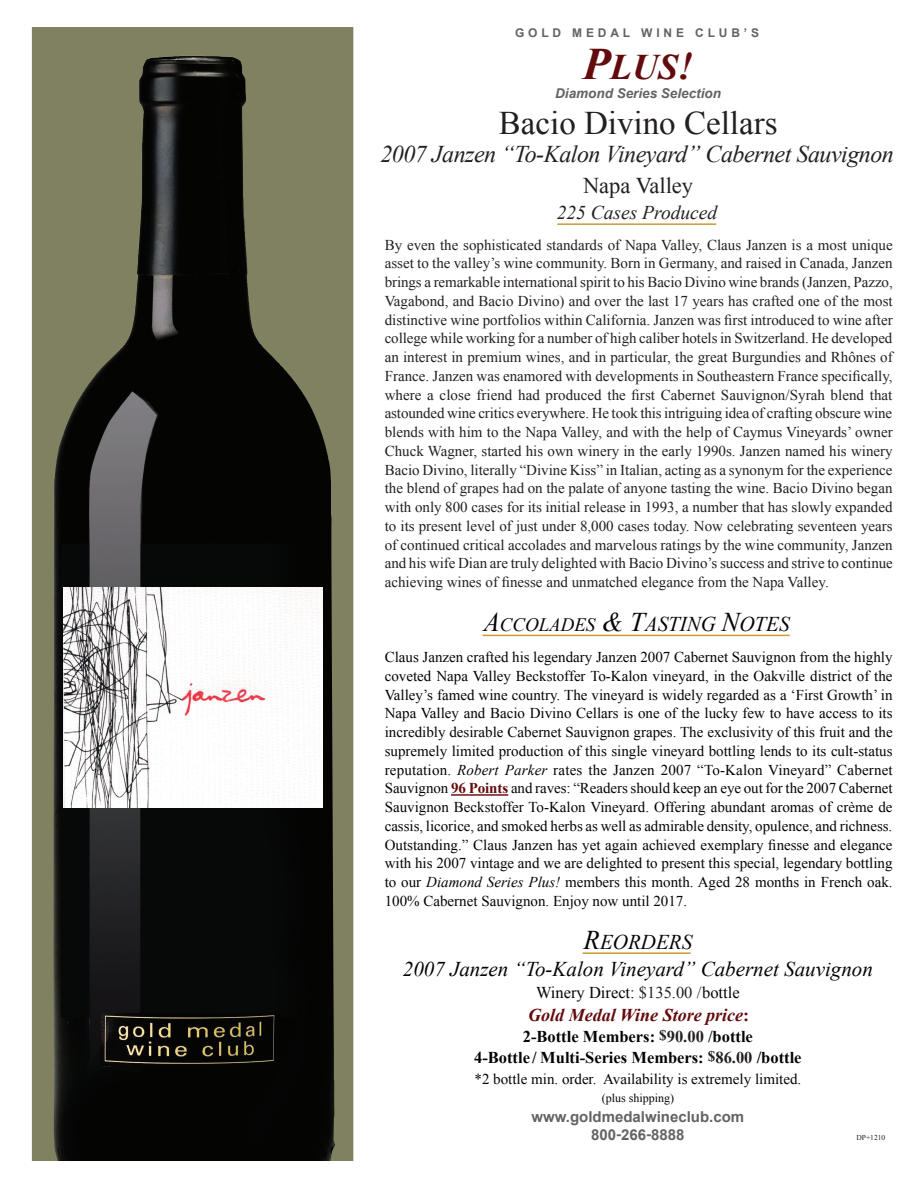
<style>
.page{position:relative;width:918px;height:1188px;background:#fff}
.page>*{position:absolute;margin:0;border:0;box-sizing:border-box;transform-origin:0 0}
.t1{font:italic 700 36px "Times New Roman";color:#630a0c}
.t2{font:33px "Times New Roman";color:#231f20}
.t3{font:italic 24px "Times New Roman";letter-spacing:-.02em;color:#231f20}
.t4{font:22.5px "Times New Roman";color:#231f20}
.t5{font:italic 21px "Times New Roman";color:#040503}
.t6{font:italic 19.5px "Times New Roman";color:#231f20}
.t7{font:italic 700 18px "Times New Roman";color:#630a0c}
.t8{font:700 16.5px "Times New Roman";color:#040503}
.t9{font:16.5px "Times New Roman";color:#040503}
.t10{font:15px/18.8px "Times New Roman";color:#231f20;text-align:justify}
.t11{font:15px/18.8px "Times New Roman";color:#040503;text-align:justify}
.t12{font:700 15px/18px "Arial";color:#636366;text-align:center}
.t13{font:italic 700 13.5px "Arial";color:#636366}
.t14{font:700 12px "Arial";letter-spacing:.32em;color:#636366}
.t15{font:12px "Times New Roman";color:#040503}
.t16{font:7.5px "Times New Roman";color:#231f20}
.s1{font-size:45px}
.s2{font-size:39px}
.s3{font-size:27px}
.s4{font-size:18.9px}
.s5{font-style:italic}
.s6{font-weight:700;color:#630a0c}
.s7{color:#231f20}
.s8{font-style:normal}
.s9{font-size:15px;color:#231f20}
</style>
<div class="page">
<svg style="left:32px;top:27px;width:321px;height:1134px;background:#36372b"></svg>
<hr style="left:451px;top:794px;width:57px;height:2px;background:#630a0c">
<hr style="left:483px;top:635px;width:307px;height:1px;background:#cc9a31">
<hr style="left:583px;top:952px;width:108px;height:2px;background:#cc9a31">
<hr style="left:557px;top:223px;width:159px;height:2px;background:#cc9a31">
<img style="left:66px;top:56px;width:114px;height:370px">
<img style="left:100px;top:1013px;width:180px;height:54px">
<img style="left:63px;top:587px;width:260px;height:220px">
<p class="t14" style="left:515px;top:25px;width:245px">GOLD MEDAL WINE CLUB’S</p>
<h1 class="t1" style="left:583px;top:42px;width:112px"><span class="s1">P</span>LUS<span class="s2">!</span></h1>
<p class="t13" style="left:555px;top:85px;width:167px">Diamond Series Selection</p>
<h2 class="t2" style="left:499px;top:101px;width:280px">Bacio Divino Cellars</h2>
<h3 class="t3" style="left:380px;top:137px;width:515px">2007 Janzen “To-Kalon Vineyard” Cabernet Sauvignon</h3>
<h3 class="t4" style="left:583px;top:170px;width:112px">Napa Valley</h3>
<h3 class="t6" style="left:557px;top:200px;width:162px">225 Cases Produced</h3>
<p class="t10" style="left:385px;top:235px;width:510px">By even the sophisticated standards of Napa Valley, Claus Janzen is a most unique asset to the valley’s wine community. Born in Germany, and raised in Canada, Janzen brings a remarkable international spirit to his Bacio Divino wine brands (Janzen, Pazzo, Vagabond, and Bacio Divino) and over the last 17 years has crafted one of the most distinctive wine portfolios within California. Janzen was first introduced to wine after college while working for a number of high caliber hotels in Switzerland. He developed an interest in premium wines, and in particular, the great Burgundies and Rhônes of France. Janzen was enamored with developments in Southeastern France specifically, where a close friend had produced the first Cabernet Sauvignon/Syrah blend that astounded wine critics everywhere. He took this intriguing idea of crafting obscure wine blends with him to the Napa Valley, and with the help of Caymus Vineyards’ owner Chuck Wagner, started his own winery in the early 1990s. Janzen named his winery Bacio Divino, literally “Divine Kiss” in Italian, acting as a synonym for the experience the blend of grapes had on the palate of anyone tasting the wine. Bacio Divino began with only 800 cases for its initial release in 1993, a number that has slowly expanded to its present level of just under 8,000 cases today. Now celebrating seventeen years of continued critical accolades and marvelous ratings by the wine community, Janzen and his wife Dian are truly delighted with Bacio Divino’s success and strive to continue achieving wines of finesse and unmatched elegance from the Napa Valley.</p>
<h3 class="t5" style="left:483px;top:609px;width:308px"><span class="s3">A</span><span class="s4">CCOLADES</span> <span class="s3">&amp; T</span>ASTING <span class="s3">N</span>OTES</h3>
<p class="t11" style="left:385px;top:647px;width:509px">Claus Janzen crafted his legendary Janzen 2007 Cabernet Sauvignon from the highly coveted Napa Valley Beckstoffer To-Kalon vineyard, in the Oakville district of the Valley’s famed wine country. The vineyard is widely regarded as a ‘First Growth’ in Napa Valley and Bacio Divino Cellars is one of the lucky few to have access to its incredibly desirable Cabernet Sauvignon grapes. The exclusivity of this fruit and the supremely limited production of this single vineyard bottling lends to its cult-status reputation. <span class="s5">Robert Parker</span> rates the Janzen 2007 “To-Kalon Vineyard” Cabernet Sauvignon <span class="s6">96 Points</span> and raves: “Readers should keep an eye out for the 2007 Cabernet Sauvignon Beckstoffer To-Kalon Vineyard. Offering abundant aromas of crème de cassis, licorice, and smoked herbs as well as admirable density, opulence, and richness.<br>Outstanding.” Claus Janzen has yet again achieved exemplary finesse and elegance with his 2007 vintage and we are delighted to present this special, legendary bottling to our <span class="s5">Diamond Series Plus!</span> members this month. Aged 28 months in French oak.<br>100% Cabernet Sauvignon. Enjoy now until 2017.</p>
<h3 class="t5" style="left:584px;top:928px;width:110px"><span class="s3">R</span>EORDERS</h3>
<h3 class="t5" style="left:403px;top:954px;width:471px">2007 Janzen “To-Kalon Vineyard” Cabernet Sauvignon</h3>
<p class="t9" style="left:536px;top:981px;width:205px">Winery Direct: <span class="s7">$135.00 /</span> bottle</p>
<p class="t7" style="left:528px;top:1002px;width:222px">Gold Medal Wine Store price<span class="s8">:</span></p>
<p class="t8" style="left:523px;top:1025px;width:232px">2-Bottle Members: <span class="s9">$</span><span class="s7">90.00 /</span>bottle</p>
<p class="t8" style="left:474px;top:1046px;width:329px">4-Bottle / Multi-Series Members: <span class="s9">$</span><span class="s7">86.00</span> /bottle</p>
<p class="t11" style="left:475px;top:1069px;width:328px">*2 bottle min. order. Availability is extremely limited.</p>
<p class="t15" style="left:602px;top:1090px;width:74px">(plus shipping)</p>
<p class="t12" style="left:531px;top:1108px;width:214px">www.goldmedalwineclub.com<br>800-266-8888</p>
<p class="t16" style="left:856px;top:1132px;width:30px">DP+1210</p>
</div>
